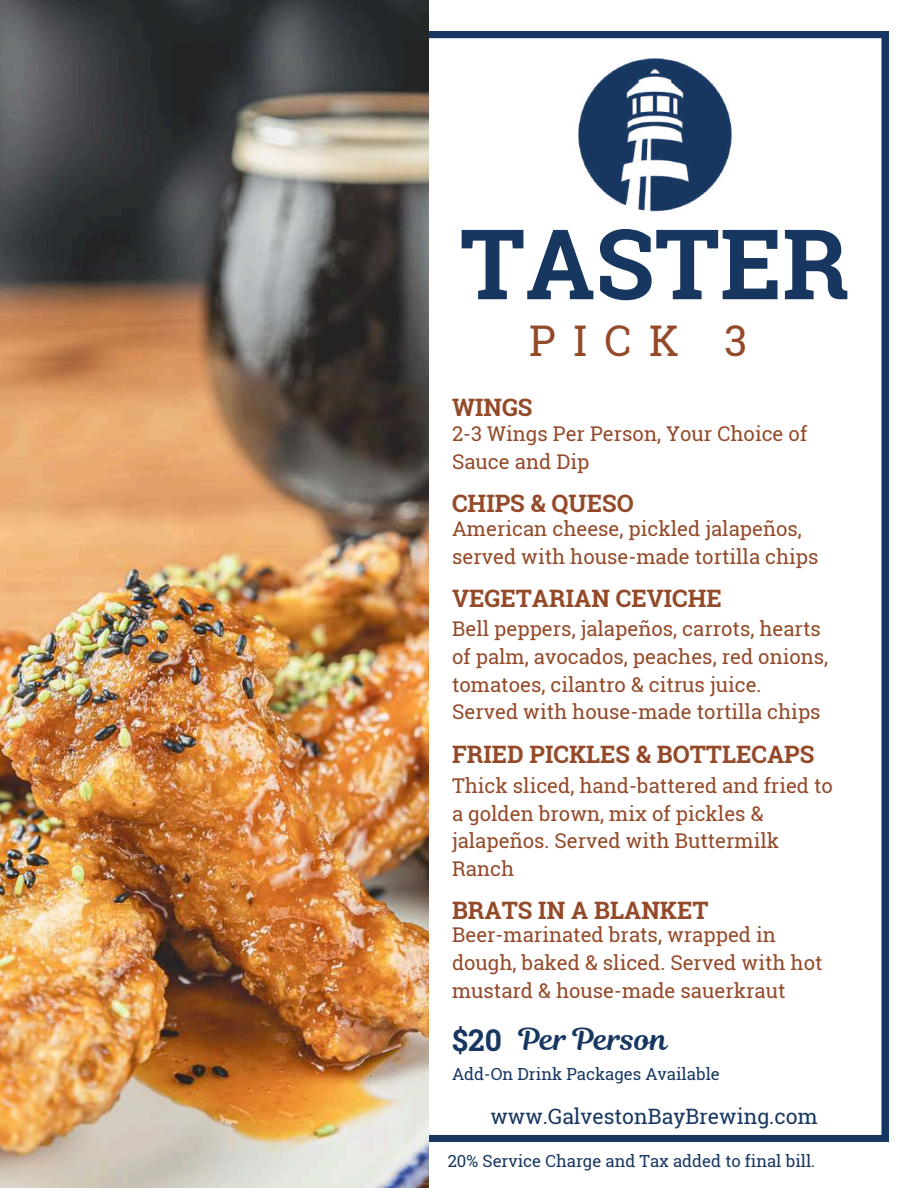
<style>
.page{position:relative;width:918px;height:1188px;background:#fff}
.page>*{position:absolute;margin:0;border:0;box-sizing:border-box;transform-origin:0 0}
.t1{font:700 97.5px "Roboto Slab";color:#173761}
.t2{font:42.3px "Roboto Slab";color:#944a29}
.t3{font:30px "RTL Romman Regular";color:#173761}
.t4{font:700 24px "Roboto Slab";color:#944a29}
.t5{font:21.15px "Roboto Slab";color:#173761}
.t6{font:20.25px/27.8px "Roboto Slab";color:#944a29}
.t7{font:16.65px "Roboto Slab";color:#173761}
.s1{font-family:"Roboto Slab";font-weight:700}
</style>
<div class="page">
<svg style="left:429px;top:31px;width:459px;height:1111px"></svg>
<img style="left:0;top:0;width:429px;height:1188px">
<img style="left:551px;top:40px;width:207px;height:178px">
<h1 class="t1" style="left:460px;top:197px;width:391px">TASTER</h1>
<h2 class="t2" style="left:529px;top:312px;width:220px">PICK 3</h2>
<p class="t4" style="left:452px;top:391px;width:82px">WINGS</p>
<p class="t6" style="left:452px;top:419px;width:357px">2-3 Wings Per Person, Your Choice of<br>Sauce and Dip</p>
<p class="t4" style="left:452px;top:487px;width:183px">CHIPS &amp; QUESO</p>
<p class="t6" style="left:452px;top:515px;width:368px">American cheese, pickled jalapeños, served with house-made tortilla chips</p>
<p class="t4" style="left:452px;top:582px;width:271px">VEGETARIAN CEVICHE</p>
<p class="t6" style="left:452px;top:614px;width:378px">Bell peppers, jalapeños, carrots, hearts of palm, avocados, peaches, red onions, tomatoes, cilantro &amp; citrus juice.<br>Served with house-made tortilla chips</p>
<p class="t4" style="left:452px;top:737px;width:364px">FRIED PICKLES &amp; BOTTLECAPS</p>
<p class="t6" style="left:452px;top:771px;width:382px">Thick sliced, hand-battered and fried to a golden brown, mix of pickles &amp; jalapeños. Served with Buttermilk<br>Ranch</p>
<p class="t4" style="left:452px;top:894px;width:258px">BRATS IN A BLANKET</p>
<p class="t6" style="left:452px;top:921px;width:372px">Beer-marinated brats, wrapped in dough, baked &amp; sliced. Served with hot mustard &amp; house-made sauerkraut</p>
<h3 class="t3" style="left:452px;top:1019px;width:217px"><span class="s1">$20</span> Per Person</h3>
<p class="t7" style="left:452px;top:1062px;width:269px">Add-On Drink Packages Available</p>
<p class="t5" style="left:490px;top:1101px;width:329px">www.GalvestonBayBrewing.com</p>
<p class="t7" style="left:448px;top:1150px;width:369px">20% Service Charge and Tax added to final bill.</p>
</div>
